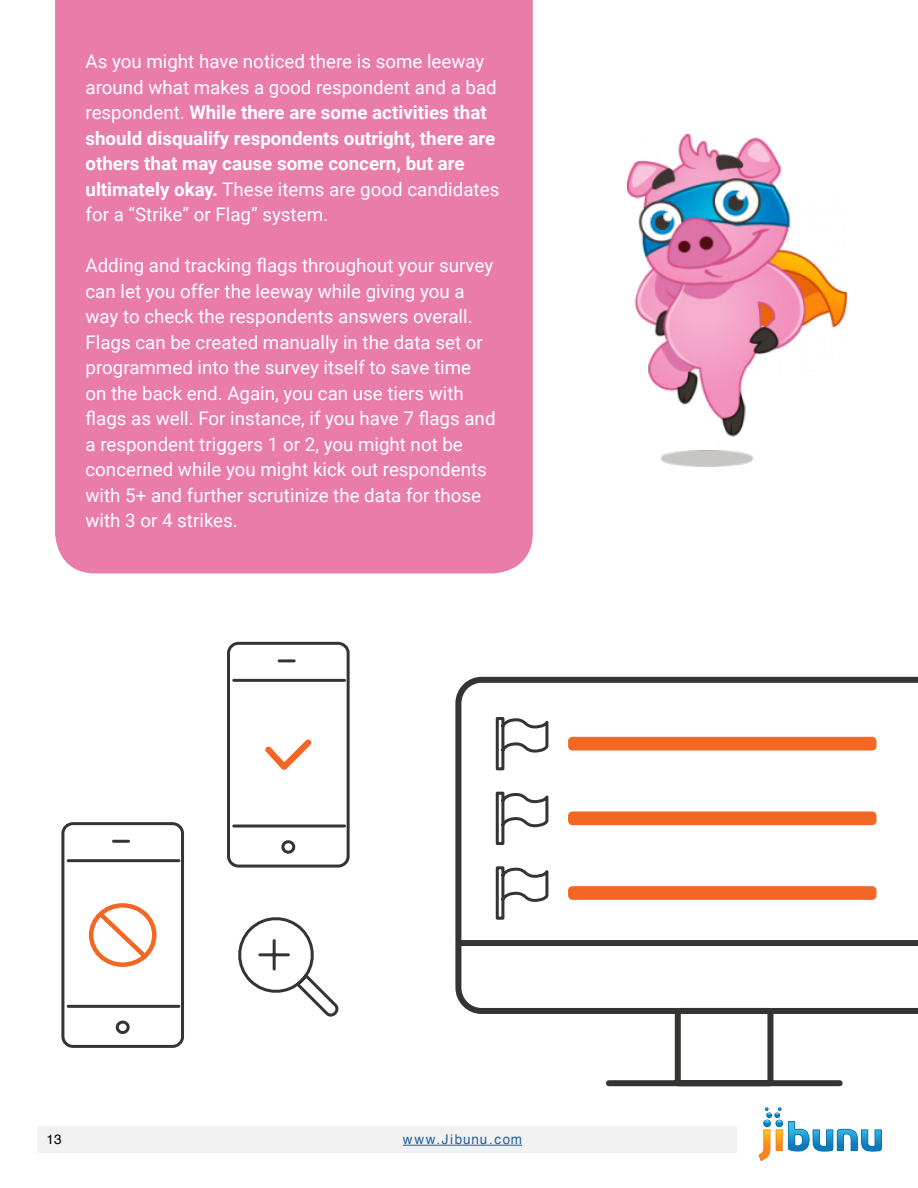
<style>
.page{position:relative;width:918px;height:1188px;background:#fff}
.page>*{position:absolute;margin:0;border:0;box-sizing:border-box;transform-origin:0 0}
.t1{font:18.75px/25.5px "Roboto";color:#fff}
.t2{font:13.5px "Helvetica";letter-spacing:.12em;color:#215e9e}
.t3{font:13.5px "Helvetica";color:#000}
.s1{font-weight:700}
</style>
<div class="page">
<div style="left:37px;top:1126px;width:700px;height:26px;background:#efefef"></div>
<img style="left:759px;top:1107px;width:122px;height:54px">
<hr style="left:403px;top:1145px;width:119px;height:1px;background:#215e9e">
<div style="left:55px;top:0;width:478px;height:573px;background:#ea7ca9"></div>
<img style="left:627px;top:134px;width:219px;height:332px">
<svg style="left:227px;top:641px;width:123px;height:227px"></svg>
<svg style="left:238px;top:917px;width:101px;height:100px"></svg>
<svg style="left:61px;top:822px;width:123px;height:226px"></svg>
<svg style="left:455px;top:676px;width:463px;height:411px"></svg>
<div style="left:568px;top:737px;width:309px;height:14px;background:#f26724;border-radius:4px"></div>
<div style="left:568px;top:811px;width:309px;height:14px;background:#f26724;border-radius:4px"></div>
<div style="left:568px;top:886px;width:309px;height:14px;background:#f26724;border-radius:4px"></div>
<p class="t1" style="left:86px;top:48px;width:415px">As you might have noticed there is some leeway around what makes a good respondent and a bad respondent. <span class="s1">While there are some activities that should disqualify respondents outright, there are others that may cause some concern, but are ultimately okay.</span> These items are good candidates for a “Strike” or Flag” system.</p>
<p class="t1" style="left:86px;top:252px;width:412px">Adding and tracking flags throughout your survey can let you offer the leeway while giving you a way to check the respondents answers overall.<br>Flags can be created manually in the data set or programmed into the survey itself to save time on the back end. Again, you can use tiers with flags as well. For instance, if you have 7 flags and a respondent triggers 1 or 2, you might not be concerned while you might kick out respondents with 5+ and further scrutinize the data for those with 3 or 4 strikes.</p>
<p class="t3" style="left:47px;top:1129px;width:17px">13</p>
<p class="t2" style="left:403px;top:1129px;width:121px">www.Jibunu.com</p>
</div>
